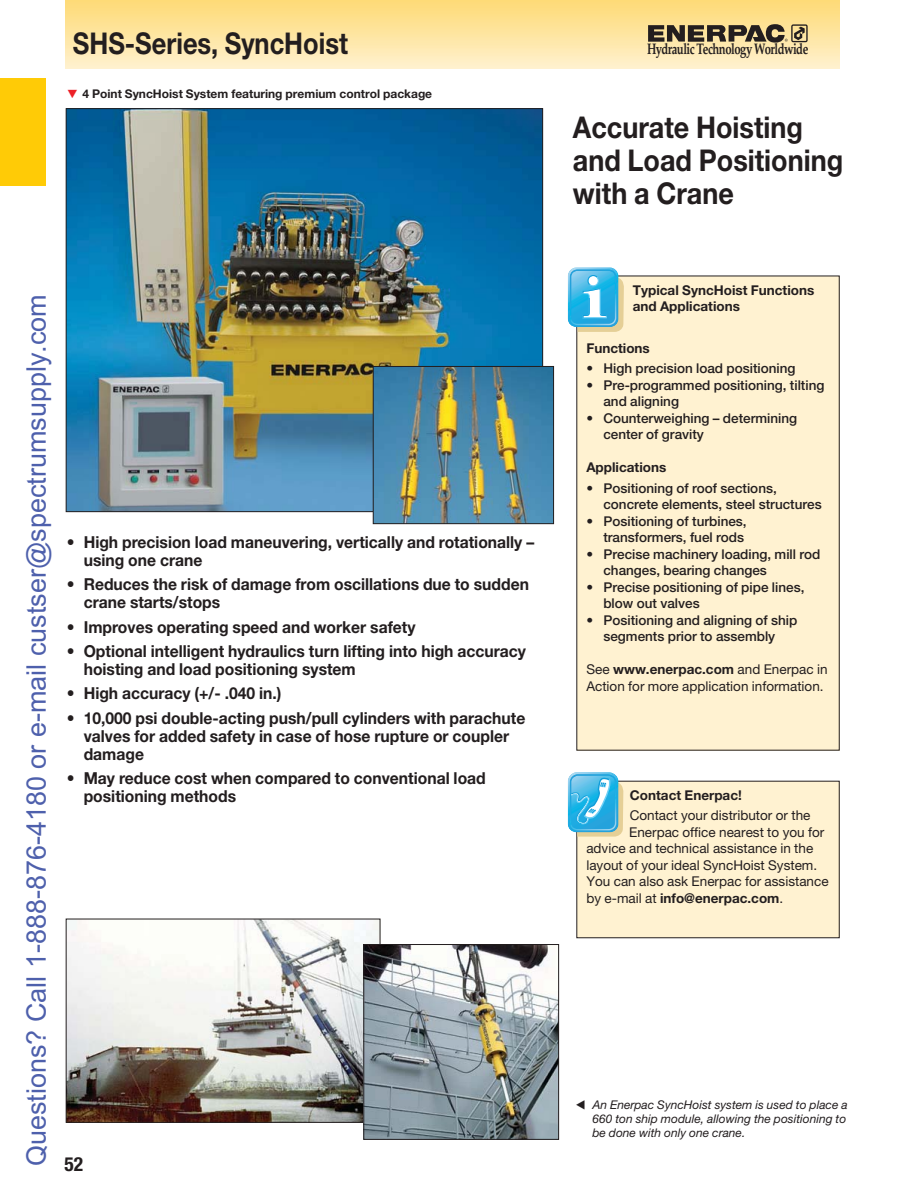
<style>
.page{position:relative;width:918px;height:1188px;background:#fff}
.page>*{position:absolute;margin:0;border:0;box-sizing:border-box;transform-origin:0 0}
.t1{font:700 30px/33px "Helvetica Neue";color:#231e1f;scale:.9 1}
.t2{font:700 30px "Helvetica Neue";color:#231e1f;scale:.85 1}
.t3{font:27px "Arial";color:#4e60ac}
.t4{font:700 condensed 19.5px "Helvetica Neue";color:#231e1f}
.t5{font:700 16.5px/18px "Helvetica Neue";color:#231e1f;scale:.95 1}
.t6{font:700 15.3px "Palatino";letter-spacing:-.045em;color:#231e1f;scale:.74 1}
.t7{font:500 13.5px/16.5px "Helvetica Neue";color:#231e1f}
.t8{font:13.5px/16.5px "Helvetica Neue";color:#231e1f}
.t9{font:700 13.5px/16.5px "Helvetica Neue";color:#231e1f}
.t10{font:italic 12px/14.2px "Helvetica Neue";color:#231e1f;text-align:justify}
.t11{font:700 12px "Helvetica Neue";color:#231e1f}
.s1{font-weight:700}
.s2{font-weight:400}
</style>
<div class="page">
<hr style="left:65px;top:0;width:774px;height:4px;background:#fedb79">
<hr style="left:65px;top:3px;width:774px;height:4px;background:#fedc7d">
<hr style="left:65px;top:7px;width:774px;height:4px;background:#fedd81">
<hr style="left:65px;top:11px;width:774px;height:4px;background:#fede84">
<hr style="left:65px;top:13px;width:774px;height:4px;background:#fedf88">
<hr style="left:65px;top:16px;width:774px;height:4px;background:#fee08c">
<hr style="left:65px;top:20px;width:774px;height:4px;background:#fee191">
<hr style="left:65px;top:23px;width:774px;height:4px;background:#fee295">
<hr style="left:65px;top:26px;width:774px;height:4px;background:#fee399">
<hr style="left:65px;top:29px;width:774px;height:4px;background:#fee49d">
<hr style="left:65px;top:32px;width:774px;height:4px;background:#fee5a1">
<hr style="left:65px;top:36px;width:774px;height:4px;background:#fee6a6">
<hr style="left:65px;top:39px;width:774px;height:4px;background:#fee7aa">
<hr style="left:65px;top:43px;width:774px;height:4px;background:#fee9ae">
<hr style="left:65px;top:46px;width:774px;height:4px;background:#ffeab2">
<hr style="left:65px;top:48px;width:774px;height:4px;background:#ffebb6">
<hr style="left:65px;top:51px;width:774px;height:4px;background:#ffecbb">
<hr style="left:65px;top:55px;width:774px;height:4px;background:#ffeec1">
<hr style="left:65px;top:58px;width:774px;height:4px;background:#ffefc5">
<hr style="left:65px;top:61px;width:774px;height:4px;background:#fff0c9">
<hr style="left:65px;top:64px;width:774px;height:4px;background:#fff1cd">
<hr style="left:65px;top:67px;width:774px;height:2px;background:#fff2d1">
<div style="left:0;top:78px;width:45px;height:108px;background:#ffcb06"></div>
<div style="left:577px;top:276px;width:262px;height:474px;background:#fff2d1"></div>
<div style="left:576px;top:276px;width:264px;height:475px;border:1px solid #231e1f"></div>
<img style="left:568px;top:268px;width:50px;height:59px;border-radius:8px">
<svg style="left:570px;top:268px;width:54px;height:64px;background:#6bc1dc"></svg>
<img style="left:68px;top:110px;width:473px;height:400px">
<img style="left:68px;top:921px;width:310px;height:200px">
<div style="left:66px;top:919px;width:314px;height:204px;border:1px solid #231e1f"></div>
<div style="left:577px;top:781px;width:262px;height:157px;background:#fff2d1"></div>
<div style="left:576px;top:781px;width:264px;height:157px;border:1px solid #231e1f"></div>
<img style="left:568px;top:772px;width:50px;height:60px;border-radius:8px">
<svg style="left:570px;top:774px;width:53px;height:63px;background:#65bedc"></svg>
<img style="left:365px;top:946px;width:192px;height:192px">
<div style="left:363px;top:944px;width:196px;height:196px;border:1px solid #231e1f"></div>
<img style="left:375px;top:368px;width:177px;height:154px">
<div style="left:373px;top:366px;width:181px;height:158px;border:1px solid #231e1f"></div>
<svg style="left:648px;top:24px;width:160px;height:19px"></svg>
<h1 class="t2" style="left:73px;top:33px;width:325px">SHS-Series, SyncHoist</h1>
<p class="t11" style="left:82px;top:89px;width:351px">4 Point SyncHoist System featuring premium control package</p>
<h2 class="t3" style="left:21px;top:1166px;width:874px;rotate:-90deg">Questions? Call 1-888-876-4180 or e-mail custser@spectrumsupply.com</h2>
<p class="t5" style="left:84px;top:534px;width:476px;text-indent:-17px">• High precision load maneuvering, vertically and rotationally – using one crane</p>
<p class="t5" style="left:84px;top:577px;width:470px;text-indent:-17px">• Reduces the risk of damage from oscillations due to sudden crane starts/stops</p>
<p class="t5" style="left:67px;top:619px;width:369px">• Improves operating speed and worker safety</p>
<p class="t5" style="left:84px;top:643px;width:467px;text-indent:-17px">• Optional intelligent hydraulics turn lifting into high accuracy hoisting and load positioning system</p>
<p class="t5" style="left:67px;top:686px;width:228px">• High accuracy (+/- .040 in.)</p>
<p class="t5" style="left:84px;top:710px;width:466px;text-indent:-17px">• 10,000 psi double-acting push/pull cylinders with parachute valves for added safety in case of hose rupture or coupler damage</p>
<p class="t5" style="left:84px;top:771px;width:425px;text-indent:-17px">• May reduce cost when compared to conventional load positioning methods</p>
<p class="t4" style="left:64px;top:1157px;width:20px">52</p>
<p class="t6" style="left:647px;top:43px;width:220px">Hydraulic Technology Worldwide</p>
<h1 class="t1" style="left:573px;top:114px;width:302px">Accurate Hoisting and Load Positioning with a Crane</h1>
<p class="t9" style="left:633px;top:283px;width:183px">Typical SyncHoist Functions and Applications</p>
<p class="t9" style="left:586px;top:341px;width:65px">Functions</p>
<p class="t7" style="left:586px;top:361px;width:211px">• High precision load positioning</p>
<p class="t7" style="left:603px;top:378px;width:223px;text-indent:-17px">• Pre-programmed positioning, tilting and aligning</p>
<p class="t7" style="left:603px;top:411px;width:195px;text-indent:-17px">• Counterweighing – determining center of gravity</p>
<p class="t9" style="left:586px;top:460px;width:81px">Applications</p>
<p class="t7" style="left:603px;top:481px;width:220px;text-indent:-17px">• Positioning of roof sections, concrete elements, steel structures</p>
<p class="t7" style="left:586px;top:514px;width:162px;text-align:right">• Positioning of turbines, transformers, fuel rods</p>
<p class="t7" style="left:603px;top:547px;width:219px;text-indent:-17px">• Precise machinery loading, mill rod changes, bearing changes</p>
<p class="t7" style="left:603px;top:580px;width:203px;text-indent:-17px">• Precise positioning of pipe lines, blow out valves</p>
<p class="t7" style="left:586px;top:613px;width:213px;text-align:center">• Positioning and aligning of ship segments prior to assembly</p>
<p class="t8" style="left:586px;top:663px;width:243px">See <span class="s1">www.enerpac.com</span> and Enerpac in<br>Action for more application information.</p>
<p class="t9" style="left:630px;top:788px;width:113px">Contact Enerpac!</p>
<p class="t8" style="left:630px;top:809px;width:182px">Contact your distributor or the</p>
<p class="t8" style="left:629px;top:825px;width:197px">Enerpac office nearest to you for</p>
<p class="t8" style="left:586px;top:842px;width:228px">advice and technical assistance in the</p>
<p class="t8" style="left:586px;top:858px;width:232px">layout of your ideal SyncHoist System.</p>
<p class="t8" style="left:586px;top:875px;width:244px">You can also ask Enerpac for assistance</p>
<p class="t9" style="left:586px;top:891px;width:198px"><span class="s2">by e-mail at</span> info@enerpac.com<span class="s2">.</span></p>
<p class="t10" style="left:592px;top:1099px;width:257px">An Enerpac SyncHoist system is used to place a 660 ton ship module, allowing the positioning to be done with only one crane.</p>
</div>
